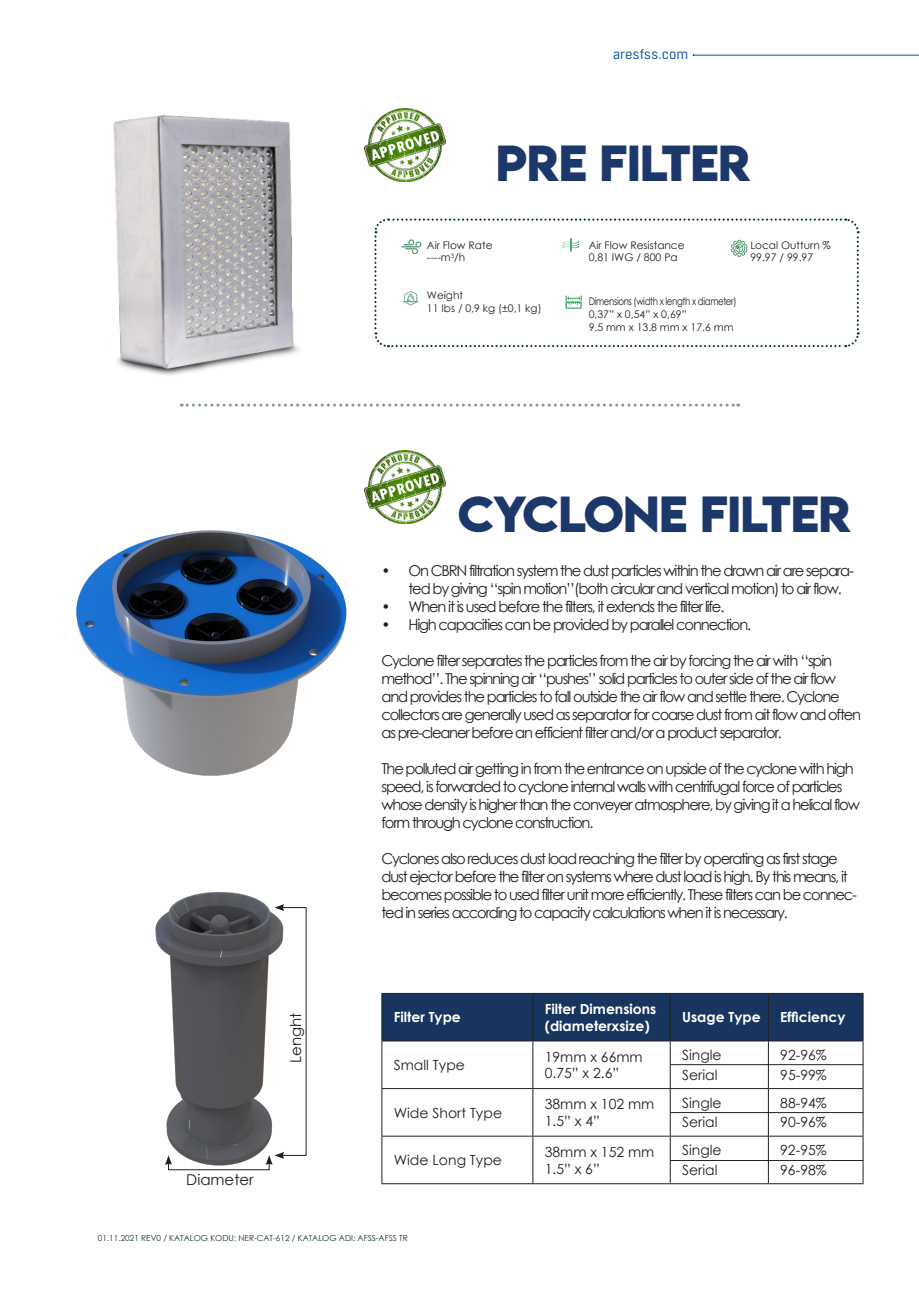
<style>
.page{position:relative;width:919px;height:1289px;background:#fff}
.page>*{position:absolute;margin:0;border:0;box-sizing:border-box;transform-origin:0 0}
.t1{font:45px "Lemon Milkbold";color:#1c3769}
.t2{font:15px/18px "Century Gothic";letter-spacing:-.08em;color:#231f20}
.t3{font:15px "Century Gothic";color:#231f20}
.t4{font:13.95px "Century Gothic";color:#231f20}
.t5{font:700 13.95px "Century Gothic";color:#fff}
.t6{font:13.5px "Boxed";color:#004899}
.t7{font:10.5px "Century Gothic";color:#231f20}
.t8{font:10.5px "Century Gothic";letter-spacing:-.04em;color:#231f20;scale:.82 1}
.t9{font:8.25px "Century Gothic";color:#17381c}
</style>
<div class="page">
<hr style="left:693px;top:55px;width:225px;height:1px;background:#0155a3">
<svg style="left:374px;top:218px;width:486px;height:130px"></svg>
<svg style="left:181px;top:403px;width:557px;height:3px"></svg>
<img style="left:365px;top:108px;width:81px;height:73px">
<img style="left:365px;top:451px;width:81px;height:72px">
<img style="left:76px;top:506px;width:293px;height:270px">
<img style="left:155px;top:891px;width:140px;height:279px">
<svg style="left:274px;top:904px;width:10px;height:7px"></svg>
<div style="left:168px;top:1162px;width:101px;height:8px;border:1px solid #231f20"></div>
<svg style="left:266px;top:1151px;width:18px;height:13px"></svg>
<svg style="left:165px;top:1155px;width:7px;height:9px"></svg>
<div style="left:382px;top:994px;width:480px;height:46px;background:#17355f"></div>
<hr style="left:381px;top:993px;width:152px;height:1px;background:#231f20">
<hr style="left:381px;top:993px;width:1px;height:47px;background:#231f20">
<hr style="left:533px;top:993px;width:137px;height:1px;background:#231f20">
<hr style="left:532px;top:993px;width:1px;height:47px;background:#231f20">
<hr style="left:670px;top:993px;width:98px;height:1px;background:#231f20">
<hr style="left:669px;top:993px;width:1px;height:47px;background:#231f20">
<hr style="left:768px;top:993px;width:95px;height:1px;background:#231f20">
<hr style="left:768px;top:993px;width:1px;height:47px;background:#231f20">
<hr style="left:862px;top:993px;width:1px;height:47px;background:#231f20">
<hr style="left:381px;top:1040px;width:152px;height:1px;background:#231f20">
<hr style="left:381px;top:1041px;width:1px;height:47px;background:#231f20">
<hr style="left:533px;top:1040px;width:137px;height:1px;background:#231f20">
<hr style="left:532px;top:1041px;width:1px;height:47px;background:#231f20">
<hr style="left:670px;top:1040px;width:98px;height:1px;background:#231f20">
<hr style="left:669px;top:1041px;width:1px;height:47px;background:#231f20">
<hr style="left:768px;top:1040px;width:95px;height:1px;background:#231f20">
<hr style="left:768px;top:1041px;width:1px;height:47px;background:#231f20">
<hr style="left:862px;top:1041px;width:1px;height:47px;background:#231f20">
<hr style="left:381px;top:1088px;width:152px;height:1px;background:#231f20">
<hr style="left:381px;top:1088px;width:1px;height:47px;background:#231f20">
<hr style="left:533px;top:1088px;width:137px;height:1px;background:#231f20">
<hr style="left:532px;top:1088px;width:1px;height:47px;background:#231f20">
<hr style="left:670px;top:1088px;width:98px;height:1px;background:#231f20">
<hr style="left:669px;top:1088px;width:1px;height:47px;background:#231f20">
<hr style="left:768px;top:1088px;width:95px;height:1px;background:#231f20">
<hr style="left:768px;top:1088px;width:1px;height:47px;background:#231f20">
<hr style="left:862px;top:1088px;width:1px;height:47px;background:#231f20">
<hr style="left:381px;top:1135px;width:152px;height:1px;background:#231f20">
<hr style="left:381px;top:1136px;width:1px;height:47px;background:#231f20">
<hr style="left:533px;top:1135px;width:137px;height:1px;background:#231f20">
<hr style="left:532px;top:1136px;width:1px;height:47px;background:#231f20">
<hr style="left:670px;top:1135px;width:98px;height:1px;background:#231f20">
<hr style="left:669px;top:1136px;width:1px;height:47px;background:#231f20">
<hr style="left:768px;top:1135px;width:95px;height:1px;background:#231f20">
<hr style="left:768px;top:1136px;width:1px;height:47px;background:#231f20">
<hr style="left:862px;top:1136px;width:1px;height:47px;background:#231f20">
<hr style="left:381px;top:1183px;width:152px;height:1px;background:#231f20">
<hr style="left:533px;top:1183px;width:137px;height:1px;background:#231f20">
<hr style="left:670px;top:1183px;width:98px;height:1px;background:#231f20">
<hr style="left:768px;top:1183px;width:95px;height:1px;background:#231f20">
<hr style="left:670px;top:1064px;width:193px;height:1px;background:#231f20">
<hr style="left:670px;top:1112px;width:193px;height:1px;background:#231f20">
<hr style="left:670px;top:1160px;width:193px;height:1px;background:#231f20">
<img style="left:113px;top:115px;width:186px;height:261px">
<p class="t6" style="left:612px;top:45px;width:77px">aresfss.com</p>
<p class="t1" style="left:496px;top:130px;width:255px">PRE FILTER</p>
<p class="t7" style="left:427px;top:237px;width:67px">Air Flow Rate</p>
<p class="t7" style="left:427px;top:250px;width:40px">----m<sup>3</sup>/h</p>
<p class="t7" style="left:427px;top:288px;width:38px">Weight</p>
<p class="t7" style="left:427px;top:300px;width:116px">11 Ibs / 0,9 kg (±0,1 kg)</p>
<p class="t7" style="left:588px;top:237px;width:97px">Air Flow Resistance</p>
<p class="t7" style="left:588px;top:250px;width:91px">0,81 IWG / 800 Pa</p>
<p class="t8" style="left:588px;top:294px;width:182px">Dimensions (width x length x diameter)</p>
<p class="t7" style="left:588px;top:307px;width:100px">0,37” x 0,54” x 0,69”</p>
<p class="t7" style="left:588px;top:319px;width:146px">9.5 mm x 13.8 mm x 17.6 mm</p>
<p class="t7" style="left:750px;top:237px;width:82px">Local Outturn %</p>
<p class="t7" style="left:750px;top:250px;width:64px">99.97 / 99.97</p>
<p class="t1" style="left:458px;top:482px;width:394px">CYCLONE filter</p>
<p class="t2" style="left:286px;top:1062px;width:52px;rotate:-90deg">Lenght</p>
<p class="t3" style="left:186px;top:1168px;width:69px">Diameter</p>
<p class="t2" style="left:408px;top:561px;width:447px;text-indent:-27px">• On CBRN filtration system the dust particles within the drawn air are separa&shy;ted by giving ‘‘spin motion’’(both circular and vertical motion) to air flow.</p>
<p class="t2" style="left:381px;top:597px;width:344px">• When it is used before the filters, it extends the filter life.</p>
<p class="t2" style="left:381px;top:615px;width:371px">• High capacities can be provided by parallel connection.</p>
<p class="t2" style="left:381px;top:651px;width:481px">Cyclone filter separates the particles from the air by forcing the air with ‘‘spin method’’. The spinning air ‘‘pushes’’ solid particles to outer side of the air flow and provides the particles to fall outside the air flow and settle there. Cyclone collectors are generally used as separator for coarse dust from ait flow and often as pre-cleaner before an efficient filter and/or a product separator.</p>
<p class="t2" style="left:381px;top:759px;width:480px">The polluted air getting in from the entrance on upside of the cyclone with high speed, is forwarded to cyclone internal walls with centrifugal force of particles whose density is higher than the conveyer atmosphere, by giving it a helical flow form through cyclone construction.</p>
<p class="t2" style="left:381px;top:849px;width:477px">Cyclones also reduces dust load reaching the filter by operating as first stage dust ejector before the filter on systems where dust load is high. By this means, it becomes possible to used filter unit more efficiently. These filters can be connec&shy;ted in series according to capacity calculations when it is necessary.</p>
<p class="t5" style="left:394px;top:1006px;width:69px">Filter Type</p>
<p class="t4" style="left:394px;top:1055px;width:73px">Small Type</p>
<p class="t4" style="left:394px;top:1102px;width:110px">Wide Short Type</p>
<p class="t4" style="left:393px;top:1150px;width:110px">Wide Long Type</p>
<p class="t5" style="left:544px;top:998px;width:113px">Filter Dimensions</p>
<p class="t5" style="left:544px;top:1015px;width:106px">(diameterxsize)</p>
<p class="t5" style="left:682px;top:1006px;width:80px">Usage Type</p>
<p class="t5" style="left:780px;top:1006px;width:67px">Efficiency</p>
<p class="t4" style="left:544px;top:1046px;width:99px">19mm x 66mm</p>
<p class="t4" style="left:544px;top:1063px;width:76px">0.75” x 2.6”</p>
<p class="t4" style="left:682px;top:1045px;width:41px">Single</p>
<p class="t4" style="left:682px;top:1065px;width:37px">Serial</p>
<p class="t4" style="left:780px;top:1045px;width:48px">92-96%</p>
<p class="t4" style="left:780px;top:1065px;width:48px">95-99%</p>
<p class="t4" style="left:544px;top:1094px;width:111px">38mm x 102 mm</p>
<p class="t4" style="left:544px;top:1111px;width:57px">1.5” x 4”</p>
<p class="t4" style="left:682px;top:1092px;width:41px">Single</p>
<p class="t4" style="left:682px;top:1112px;width:37px">Serial</p>
<p class="t4" style="left:780px;top:1092px;width:48px">88-94%</p>
<p class="t4" style="left:780px;top:1112px;width:48px">90-96%</p>
<p class="t4" style="left:544px;top:1141px;width:111px">38mm x 152 mm</p>
<p class="t4" style="left:544px;top:1158px;width:57px">1.5” x 6”</p>
<p class="t4" style="left:682px;top:1140px;width:41px">Single</p>
<p class="t4" style="left:682px;top:1160px;width:37px">Serial</p>
<p class="t4" style="left:780px;top:1140px;width:48px">92-95%</p>
<p class="t4" style="left:780px;top:1160px;width:48px">96-98%</p>
<p class="t9" style="left:98px;top:1231px;width:311px">01.11.2021 REV0 / KATALOG KODU: NER-CAT-612 / KATALOG ADI: AFSS-AFSS TR</p>
</div>
